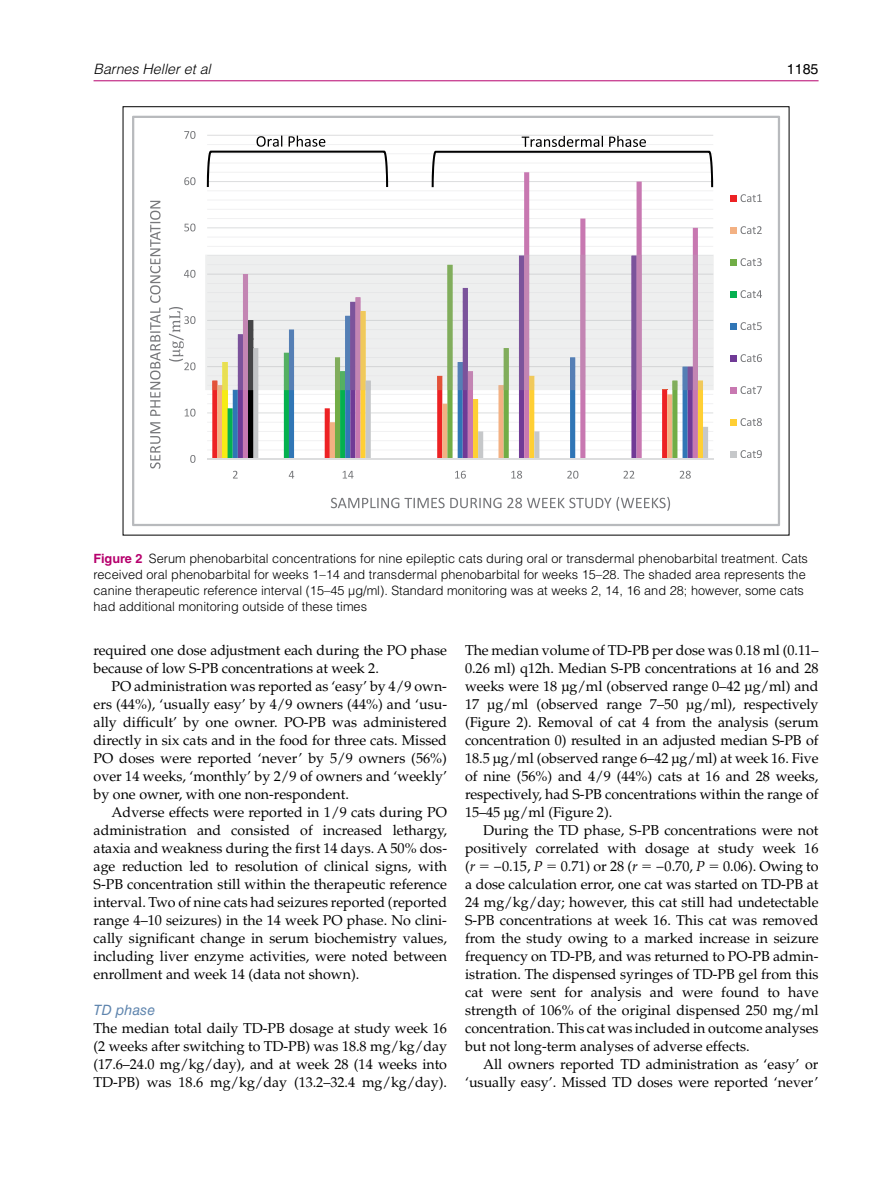
<style>
.page{position:relative;width:893px;height:1191px;background:#fff}
.page>*{position:absolute;margin:0;border:0;box-sizing:border-box;transform-origin:0 0}
.t1{font:14.25px/18px "Palatino LT Std";color:#000;text-align:justify}
.t2{font:italic 300 14.25px "Helvetica LT Std";color:#000}
.t3{font:italic 14.25px "Helvetica LT Std";color:#5f85ae}
.t4{font:14.25px "Helvetica LT Std";color:#000}
.t5{font:300 12.75px/15.8px "Helvetica LT Std";color:#000}
.s1{font-weight:700;color:#b6006d}
.s2{font-style:italic}
</style>
<div class="page">
<hr style="left:94px;top:80px;width:725px;height:1px;background:#b6006d">
<svg style="left:132px;top:116px;width:648px;height:410px"></svg>
<p class="t2" style="left:94px;top:60px;width:119px">Barnes Heller et al</p>
<p class="t4" style="left:787px;top:61px;width:33px">1185</p>
<p class="t5" style="left:94px;top:551px;width:716px"><span class="s1">Figure 2</span> Serum phenobarbital concentrations for nine epileptic cats during oral or transdermal phenobarbital treatment. Cats received oral phenobarbital for weeks 1–14 and transdermal phenobarbital for weeks 15–28. The shaded area represents the canine therapeutic reference interval (15–45 µg/ml). Standard monitoring was at weeks 2, 14, 16 and 28; however, some cats had additional monitoring outside of these times</p>
<p class="t1" style="left:94px;top:641px;width:355px">required one dose adjustment each during the PO phase because of low S-PB concentrations at week 2.</p>
<p class="t1" style="left:94px;top:677px;width:355px;text-indent:18px">PO administration was reported as ‘easy’ by 4/9 own&shy;ers (44%), ‘usually easy’ by 4/9 owners (44%) and ‘usu&shy;ally difficult’ by one owner. PO-PB was administered directly in six cats and in the food for three cats. Missed PO doses were reported ‘never’ by 5/9 owners (56%) over 14 weeks, ‘monthly’ by 2/9 of owners and ‘weekly’ by one owner, with one non-respondent.</p>
<p class="t1" style="left:94px;top:803px;width:355px;text-indent:18px">Adverse effects were reported in 1/9 cats during PO administration and consisted of increased lethargy, ataxia and weakness during the first 14 days. A 50% dos&shy;age reduction led to resolution of clinical signs, with S-PB concentration still within the therapeutic reference interval. Two of nine cats had seizures reported (reported range 4–10 seizures) in the 14 week PO phase. No clini&shy;cally significant change in serum biochemistry values, including liver enzyme activities, were noted between enrollment and week 14 (data not shown).</p>
<p class="t3" style="left:94px;top:1001px;width:63px">TD phase</p>
<p class="t1" style="left:94px;top:1019px;width:355px">The median total daily TD-PB dosage at study week 16 (2 weeks after switching to TD-PB) was 18.8 mg/kg/day (17.6–24.0 mg/kg/day), and at week 28 (14 weeks into TD-PB) was 18.6 mg/kg/day (13.2–32.4 mg/kg/day).</p>
<p class="t1" style="left:465px;top:641px;width:355px">The median volume of TD-PB per dose was 0.18 ml (0.11– 0.26 ml) q12h. Median S-PB concentrations at 16 and 28 weeks were 18 µg/ml (observed range 0–42 µg/ml) and 17 µg/ml (observed range 7–50 µg/ml), respectively (Figure 2). Removal of cat 4 from the analysis (serum concentration 0) resulted in an adjusted median S-PB of 18.5 µg/ml (observed range 6–42 µg/ml) at week 16. Five of nine (56%) and 4/9 (44%) cats at 16 and 28 weeks, respectively, had S-PB concentrations within the range of 15–45 µg/ml (Figure 2).</p>
<p class="t1" style="left:465px;top:821px;width:355px;text-indent:18px">During the TD phase, S-PB concentrations were not positively correlated with dosage at study week 16 (<span class="s2">r</span></p>
<p class="t1" style="left:465px;top:857px;width:355px;text-indent:258px">0.06). Owing to a dose calculation error, one cat was started on TD-PB at 24 mg/kg/day; however, this cat still had undetectable S-PB concentrations at week 16. This cat was removed from the study owing to a marked increase in seizure frequency on TD-PB, and was returned to PO-PB admin&shy;istration. The dispensed syringes of TD-PB gel from this cat were sent for analysis and were found to have strength of 106% of the original dispensed 250 mg/ml concentration. This cat was included in outcome analyses but not long-term analyses of adverse effects.</p>
<p class="t1" style="left:465px;top:1055px;width:355px;text-align:right">All owners reported TD administration as ‘easy’ or ‘usually easy’. Missed TD doses were reported ‘never’</p>
<p class="t1" style="left:493px;top:857px;width:50px">−0.15, <span class="s2">P</span></p>
<p class="t1" style="left:561px;top:857px;width:79px">0.71) or 28 (<span class="s2">r</span></p>
<p class="t1" style="left:656px;top:857px;width:50px">−0.70, <span class="s2">P</span></p>
</div>
